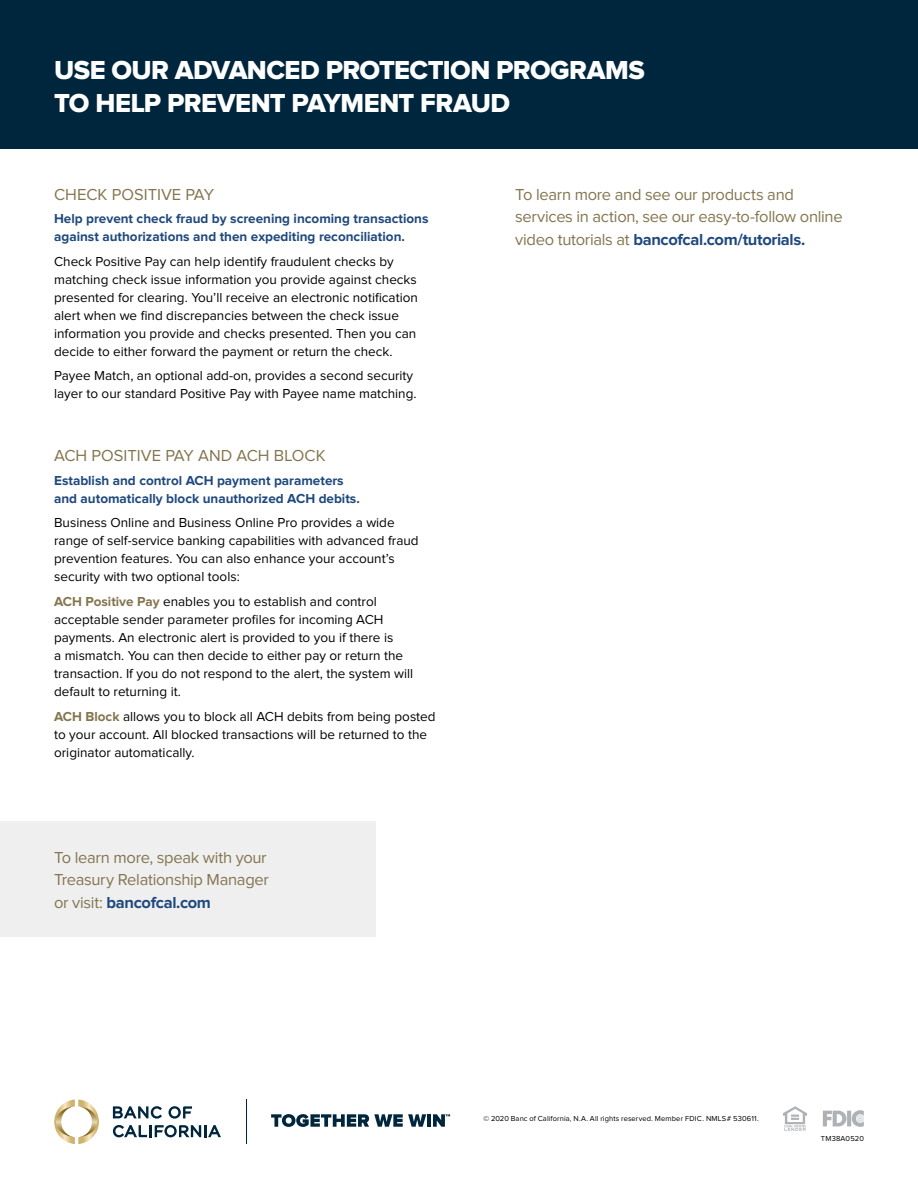
<style>
.page{position:relative;width:918px;height:1188px;background:#fff}
.page>*{position:absolute;margin:0;border:0;box-sizing:border-box;transform-origin:0 0}
.t1{font:27px/33px "Proxima Nova Extrabld";letter-spacing:-.02em;color:#fff}
.t2{font:16.5px/22.5px "Proxima Nova";letter-spacing:-.02em;color:#83754e}
.t3{font:16.5px "Proxima Nova";color:#83754e}
.t4{font:13.5px/18px "Proxima Nova";color:#000}
.t5{font:700 13.5px/18px "Proxima Nova";color:#1f497d}
.t6{font:7.5px "Proxima Nova";letter-spacing:.015em;color:#000}
.s1{font-weight:700;color:#83754e}
.s2{font-weight:700;color:#1f497d}
</style>
<div class="page">
<svg style="left:54px;top:1100px;width:45px;height:44px"></svg>
<svg style="left:113px;top:1125px;width:108px;height:12px"></svg>
<svg style="left:169px;top:1106px;width:23px;height:13px"></svg>
<svg style="left:113px;top:1106px;width:49px;height:13px"></svg>
<svg style="left:271px;top:1114px;width:155px;height:13px"></svg>
<hr style="left:427px;top:1114px;width:4px;height:13px;background:#00263e">
<hr style="left:246px;top:1100px;width:1px;height:44px;background:#00263e">
<svg style="left:433px;top:1114px;width:17px;height:13px"></svg>
<div style="left:0;top:0;width:918px;height:148px;background:#00263e"></div>
<svg style="left:783px;top:1106px;width:81px;height:25px"></svg>
<div style="left:0;top:821px;width:376px;height:115px;background:#efeff0"></div>
<h1 class="t1" style="left:54px;top:54px;width:592px">USE OUR ADVANCED PROTECTION PROGRAMS<br>TO HELP PREVENT PAYMENT FRAUD</h1>
<p class="t3" style="left:54px;top:185px;width:161px">CHECK POSITIVE PAY</p>
<p class="t5" style="left:54px;top:210px;width:376px">Help prevent check fraud by screening incoming transactions against authorizations and then expediting reconciliation.</p>
<p class="t4" style="left:54px;top:252px;width:365px">Check Positive Pay can help identify fraudulent checks by matching check issue information you provide against checks presented for clearing. You’ll receive an electronic notification alert when we find discrepancies between the check issue information you provide and checks presented. Then you can decide to either forward the payment or return the check.</p>
<p class="t4" style="left:54px;top:367px;width:364px">Payee Match, an optional add-on, provides a second security layer to our standard Positive Pay with Payee name matching.</p>
<p class="t3" style="left:54px;top:447px;width:273px">ACH POSITIVE PAY AND ACH BLOCK</p>
<p class="t5" style="left:54px;top:472px;width:307px">Establish and control ACH payment parameters and automatically block unauthorized ACH debits.</p>
<p class="t4" style="left:54px;top:514px;width:366px">Business Online and Business Online Pro provides a wide range of self-service banking capabilities with advanced fraud prevention features. You can also enhance your account’s security with two optional tools:</p>
<p class="t4" style="left:54px;top:593px;width:361px"><span class="s1">ACH Positive Pay</span> enables you to establish and control acceptable sender parameter profiles for incoming ACH payments. An electronic alert is provided to you if there is<br>a mismatch. You can then decide to either pay or return the transaction. If you do not respond to the alert, the system will default to returning it.</p>
<p class="t4" style="left:54px;top:708px;width:383px"><span class="s1">ACH Block</span> allows you to block all ACH debits from being posted to your account. All blocked transactions will be returned to the originator automatically.</p>
<p class="t2" style="left:54px;top:846px;width:216px">To learn more, speak with your<br>Treasury Relationship Manager or visit: <span class="s2">bancofcal.com</span></p>
<p class="t2" style="left:515px;top:183px;width:329px">To learn more and see our products and services in action, see our easy-to-follow online video tutorials at <span class="s2">bancofcal.com/tutorials.</span></p>
<p class="t6" style="left:483px;top:1114px;width:277px">© 2020 Banc of California, N.A. All rights reserved. Member FDIC. NMLS# 530611.</p>
<p class="t6" style="left:821px;top:1134px;width:45px">TM38A0520</p>
</div>
